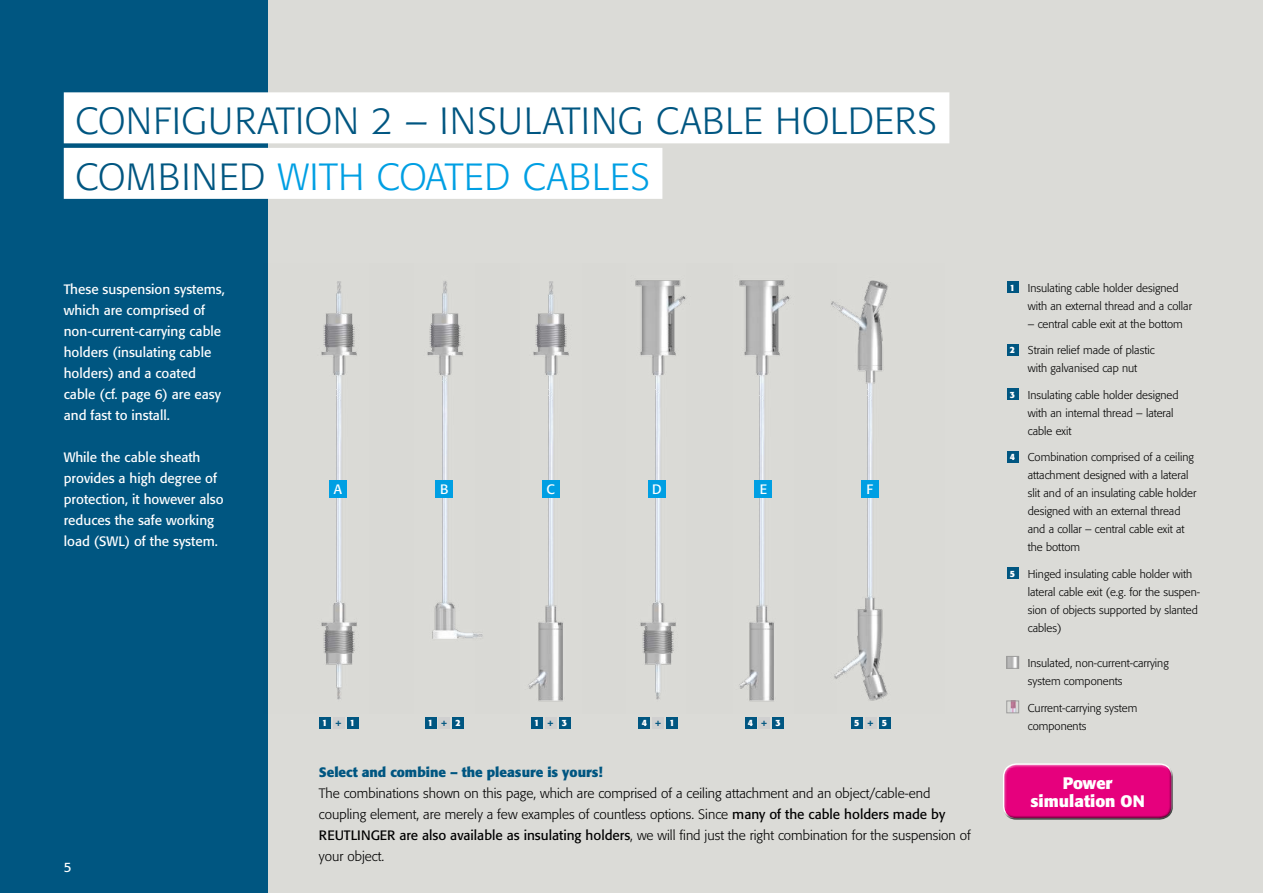
<style>
.page{position:relative;width:1263px;height:893px;background:#dbdbd7}
.page>*{position:absolute;margin:0;border:0;box-sizing:border-box;transform-origin:0 0}
.t1{font:300 37.5px/55.5px "Formata";letter-spacing:.02em;color:#005681}
.t2{font:700 16.5px/18px "Formata";color:#fff;text-align:center}
.t3{font:300 13.5px/21px "Formata";color:#000}
.t4{font:13.5px/21px "Formata";color:#fff}
.t5{font:700 13.5px "Formata";color:#005681}
.t6{font:300 11.25px/18px "Formata";color:#000}
.t7{font:700 9px "Formata";color:#fff}
.s1{color:#009fe3}
.s2{color:#005681}
.s3{font-weight:700;font-size:9px;color:#fff}
.s4{font-weight:400}
</style>
<div class="page">
<div style="left:0;top:0;width:268px;height:893px;background:#005681"></div>
<img style="left:321px;top:281px;width:36px;height:419px">
<img style="left:427px;top:281px;width:49px;height:358px">
<img style="left:476px;top:281px;width:93px;height:421px">
<img style="left:635px;top:280px;width:51px;height:420px">
<img style="left:739px;top:280px;width:51px;height:422px">
<img style="left:831px;top:280px;width:57px;height:421px">
<div style="left:998px;top:759px;width:176px;height:56px;background:#fff;opacity:.75"></div>
<div style="left:1001px;top:767px;width:176px;height:57px;background:#000;opacity:.75"></div>
<div style="left:1006px;top:281px;width:12px;height:12px;background:#005681"></div>
<div style="left:1006px;top:344px;width:12px;height:12px;background:#005681"></div>
<div style="left:1006px;top:388px;width:12px;height:12px;background:#005681"></div>
<div style="left:1006px;top:451px;width:12px;height:12px;background:#005681"></div>
<div style="left:1006px;top:567px;width:12px;height:12px;background:#005681"></div>
<svg style="left:1008px;top:658px;width:8px;height:8px"></svg>
<div style="left:1006px;top:656px;width:13px;height:12px;border:1px solid #9d9d9c"></div>
<svg style="left:1010px;top:703px;width:6px;height:8px"></svg>
<div style="left:1006px;top:701px;width:13px;height:12px;border:1px solid #9d9d9c"></div>
<div style="left:64px;top:92px;width:885px;height:51px;background:#fff"></div>
<div style="left:64px;top:148px;width:598px;height:51px;background:#fff"></div>
<div style="left:319px;top:717px;width:12px;height:12px;background:#005681"></div>
<div style="left:425px;top:717px;width:11px;height:12px;background:#005681"></div>
<div style="left:531px;top:717px;width:12px;height:12px;background:#005681"></div>
<div style="left:638px;top:717px;width:12px;height:12px;background:#005681"></div>
<div style="left:744px;top:717px;width:12px;height:12px;background:#005681"></div>
<div style="left:333px;top:717px;width:11px;height:12px;background:#d0d0d0"></div>
<div style="left:438px;top:717px;width:12px;height:12px;background:#d0d0d0"></div>
<div style="left:544px;top:717px;width:12px;height:12px;background:#d0d0d0"></div>
<div style="left:652px;top:717px;width:12px;height:12px;background:#d0d0d0"></div>
<div style="left:758px;top:717px;width:12px;height:12px;background:#d0d0d0"></div>
<div style="left:347px;top:717px;width:12px;height:12px;background:#005681"></div>
<div style="left:452px;top:717px;width:12px;height:12px;background:#005681"></div>
<div style="left:558px;top:717px;width:12px;height:12px;background:#005681"></div>
<div style="left:666px;top:717px;width:12px;height:12px;background:#005681"></div>
<div style="left:772px;top:717px;width:12px;height:12px;background:#005681"></div>
<div style="left:851px;top:717px;width:12px;height:12px;background:#005681"></div>
<div style="left:864px;top:717px;width:12px;height:12px;background:#d0d0d0"></div>
<div style="left:878px;top:717px;width:12px;height:12px;background:#005681"></div>
<div style="left:330px;top:480px;width:17px;height:17px;background:#009fe3"></div>
<div style="left:436px;top:480px;width:17px;height:17px;background:#009fe3"></div>
<div style="left:542px;top:480px;width:17px;height:17px;background:#009fe3"></div>
<div style="left:648px;top:480px;width:17px;height:17px;background:#009fe3"></div>
<div style="left:755px;top:480px;width:17px;height:17px;background:#009fe3"></div>
<div style="left:861px;top:480px;width:17px;height:17px;background:#009fe3"></div>
<h1 class="t1" style="left:75px;top:94px;width:863px">CONFIGURATION 2 – INSULATING CABLE HOLDERS<br>COMBINED <span class="s1">WITH COATED CABLES</span></h1>
<p class="t4" style="left:64px;top:279px;width:163px">These suspension systems, which are comprised of non-current-carrying cable holders (insulating cable holders) and a coated cable (cf. page 6) are easy and fast to install.</p>
<p class="t4" style="left:64px;top:447px;width:161px">While the cable sheath provides a high degree of protection, it however also reduces the safe working load (SWL) of the system.</p>
<p class="t4" style="left:334px;top:479px;width:10px">A</p>
<p class="t4" style="left:440px;top:479px;width:10px">B</p>
<p class="t4" style="left:546px;top:479px;width:10px">C</p>
<p class="t4" style="left:652px;top:479px;width:11px">D</p>
<p class="t4" style="left:760px;top:479px;width:9px">E</p>
<p class="t4" style="left:866px;top:479px;width:8px">F</p>
<p class="t7" style="left:322px;top:718px;width:34px">1<span class="s2">+</span>1</p>
<p class="t7" style="left:428px;top:718px;width:34px">1<span class="s2">+</span>2</p>
<p class="t7" style="left:534px;top:718px;width:34px">1<span class="s2">+</span>3</p>
<p class="t7" style="left:642px;top:718px;width:34px">4<span class="s2">+</span>1</p>
<p class="t7" style="left:748px;top:718px;width:34px">4<span class="s2">+</span>3</p>
<p class="t7" style="left:854px;top:718px;width:34px">5<span class="s2">+</span>5</p>
<p class="t6" style="left:1028px;top:279px;width:166px;text-indent:-18px"><span class="s3">1</span> Insulating cable holder designed with an external thread and a collar</p>
<p class="t6" style="left:1028px;top:315px;width:156px">– central cable exit at the bottom</p>
<p class="t6" style="left:1010px;top:341px;width:146px;text-align:center"><span class="s3">2</span> Strain relief made of plastic with galvanised cap nut</p>
<p class="t6" style="left:1028px;top:386px;width:152px;text-indent:-18px"><span class="s3">3</span> Insulating cable holder designed with an internal thread – lateral cable exit</p>
<p class="t6" style="left:1028px;top:448px;width:170px;text-indent:-18px"><span class="s3">4</span> Combination comprised of a ceiling attachment designed with a lateral slit and of an insulating cable holder designed with an external thread and a collar – central cable exit at the bottom</p>
<p class="t6" style="left:1028px;top:565px;width:174px;text-indent:-18px"><span class="s3">5</span> Hinged insulating cable holder with lateral cable exit (e.g. for the suspen&shy;sion of objects supported by slanted cables)</p>
<p class="t6" style="left:1028px;top:654px;width:142px">Insulated, non-current-carrying system components</p>
<p class="t6" style="left:1028px;top:699px;width:111px">Current-carrying system components</p>
<p class="t4" style="left:64px;top:856px;width:9px">5</p>
<p class="t5" style="left:319px;top:764px;width:285px">Select and combine – the pleasure is yours!</p>
<p class="t3" style="left:319px;top:783px;width:653px">The combinations shown on this page, which are comprised of a ceiling attachment and an object/cable-end coupling element, are merely a few examples of countless options. Since <span class="s4">many of the cable holders made by REUTLINGER are also available as insulating holders</span>, we will find just the right combination for the suspension of your object.</p>
<h2 class="t2" style="left:1030px;top:774px;width:116px">Power simulation ON</h2>
</div>
